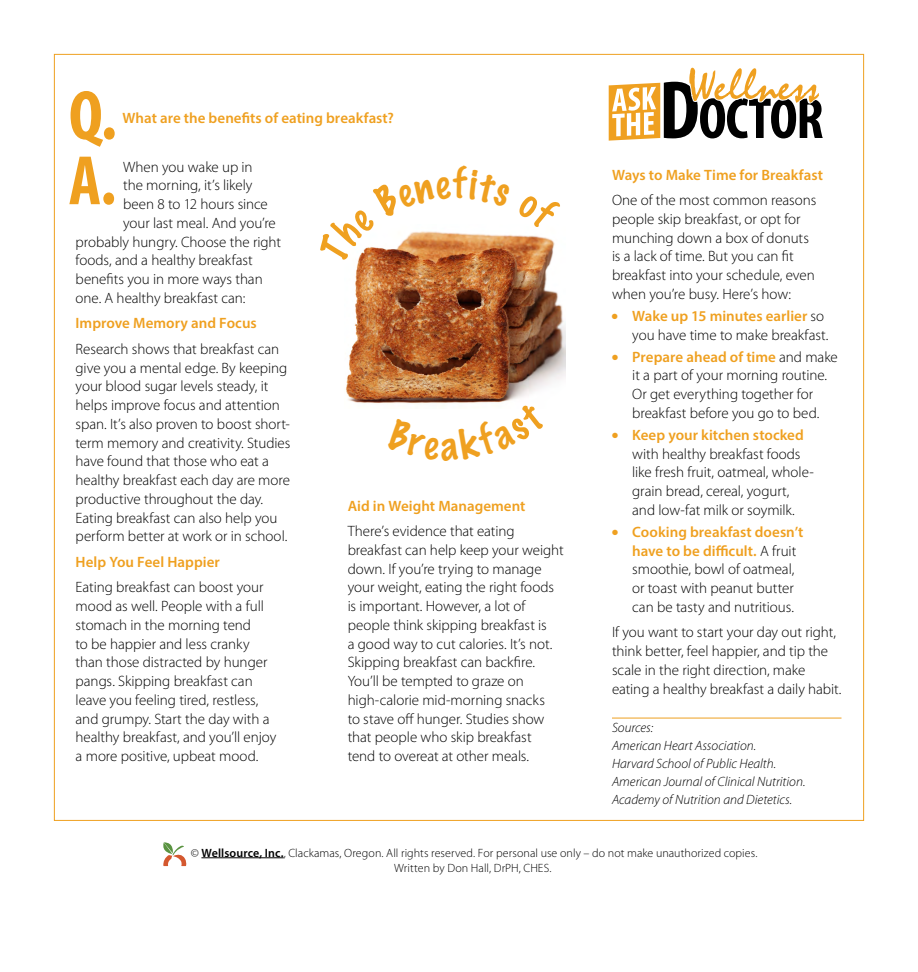
<style>
.page{position:relative;width:918px;height:972px;background:#fff}
.page>*{position:absolute;margin:0;border:0;box-sizing:border-box;transform-origin:0 0}
.t1{font:700 condensed 70.5px "Myriad Pro";color:#efa020}
.t2{font:300 15px/18.8px "Myriad Pro";letter-spacing:-.005em;color:#000}
.t3{font:600 15px "Myriad Pro";letter-spacing:.005em;color:#efa020}
.t4{font:italic 300 13.5px/18px "Myriad Pro";color:#000}
.t5{font:300 12px/15px "Myriad Pro";letter-spacing:.005em;color:#000;text-align:center}
.s1{color:#efa020}
.s2{font-weight:600;color:#efa020}
.s3{font-weight:600}
</style>
<div class="page">
<svg style="left:609px;top:53px;width:214px;height:88px"></svg>
<img style="left:346px;top:264px;width:219px;height:140px">
<hr style="left:612px;top:718px;width:230px;height:1px;background:#efa020">
<hr style="left:201px;top:857px;width:83px;height:1px;background:#000">
<svg style="left:163px;top:842px;width:23px;height:24px"></svg>
<svg style="left:386px;top:402px;width:161px;height:2px"></svg>
<img style="left:357px;top:231px;width:198px;height:33px">
<h1 class="t1" style="left:69px;top:72px;width:50px">Q.</h1>
<p class="t3" style="left:122px;top:109px;width:273px">What are the benefits of eating breakfast?</p>
<h1 class="t1" style="left:69px;top:137px;width:49px">A.</h1>
<p class="t2" style="left:123px;top:157px;width:131px">When you wake up in</p>
<p class="t2" style="left:123px;top:176px;width:131px">the morning, it’s likely</p>
<p class="t2" style="left:123px;top:195px;width:146px">been 8 to 12 hours since</p>
<p class="t2" style="left:123px;top:213px;width:154px">your last meal. And you’re</p>
<p class="t2" style="left:76px;top:232px;width:207px">probably hungry. Choose the right</p>
<p class="t2" style="left:76px;top:251px;width:179px">foods, and a healthy breakfast</p>
<p class="t2" style="left:76px;top:270px;width:189px">benefits you in more ways than</p>
<p class="t2" style="left:76px;top:288px;width:171px">one. A healthy breakfast can:</p>
<p class="t3" style="left:76px;top:314px;width:183px">Improve Memory and Focus</p>
<p class="t2" style="left:76px;top:339px;width:216px">Research shows that breakfast can give you a mental edge. By keeping your blood sugar levels steady, it helps improve focus and attention span. It’s also proven to boost short&shy;term memory and creativity. Studies have found that those who eat a healthy breakfast each day are more productive throughout the day.<br>Eating breakfast can also help you perform better at work or in school.</p>
<p class="t3" style="left:76px;top:552px;width:146px">Help You Feel Happier</p>
<p class="t2" style="left:76px;top:578px;width:202px">Eating breakfast can boost your mood as well. People with a full stomach in the morning tend<br>to be happier and less cranky than those distracted by hunger pangs. Skipping breakfast can leave you feeling tired, restless, and grumpy. Start the day with a healthy breakfast, and you’ll enjoy a more positive, upbeat mood.</p>
<p class="t3" style="left:348px;top:496px;width:179px">Aid in Weight Management</p>
<p class="t2" style="left:348px;top:522px;width:218px">There’s evidence that eating breakfast can help keep your weight down. If you’re trying to manage your weight, eating the right foods is important. However, a lot of people think skipping breakfast is<br>a good way to cut calories. It’s not.<br>Skipping breakfast can backfire.<br>You’ll be tempted to graze on high-calorie mid-morning snacks<br>to stave off hunger. Studies show that people who skip breakfast<br>tend to overeat at other meals.</p>
<p class="t3" style="left:612px;top:165px;width:213px">Ways to Make Time for Breakfast</p>
<p class="t2" style="left:612px;top:191px;width:206px">One of the most common reasons people skip breakfast, or opt for munching down a box of donuts is a lack of time. But you can fit breakfast into your schedule, even when you’re busy. Here’s how:</p>
<p class="t2" style="left:612px;top:306px;width:218px;text-align:right"><span class="s1">●</span> <span class="s2">Wake up 15 minutes earlier</span> so you have time to make breakfast.</p>
<p class="t2" style="left:632px;top:347px;width:207px;text-indent:-20px"><span class="s1">●</span> <span class="s2">Prepare ahead of time</span> and make it a part of your morning routine.<br>Or get everything together for breakfast before you go to bed.</p>
<p class="t2" style="left:632px;top:425px;width:183px;text-indent:-20px"><span class="s1">●</span> <span class="s2">Keep your kitchen stocked </span>with healthy breakfast foods like fresh fruit, oatmeal, whole&shy;grain bread, cereal, yogurt, and low-fat milk or soymilk.</p>
<p class="t2" style="left:632px;top:522px;width:173px;text-indent:-20px"><span class="s1">●</span> <span class="s2">Cooking breakfast doesn’t have to be difficult.</span> A fruit smoothie, bowl of oatmeal, or toast with peanut butter can be tasty and nutritious.</p>
<p class="t2" style="left:612px;top:623px;width:231px">If you want to start your day out right, think better, feel happier, and tip the scale in the right direction, make eating a healthy breakfast a daily habit.</p>
<p class="t4" style="left:612px;top:718px;width:195px">Sources:<br>American Heart Association.<br>Harvard School of Public Health.<br>American Journal of Clinical Nutrition.<br>Academy of Nutrition and Dietetics.</p>
<p class="t5" style="left:191px;top:845px;width:568px">© <span class="s3">Wellsource, Inc.</span>, Clackamas, Oregon. All rights reserved. For personal use only – do not make unauthorized copies.<br>Written by Don Hall, DrPH, CHES.</p>
</div>
